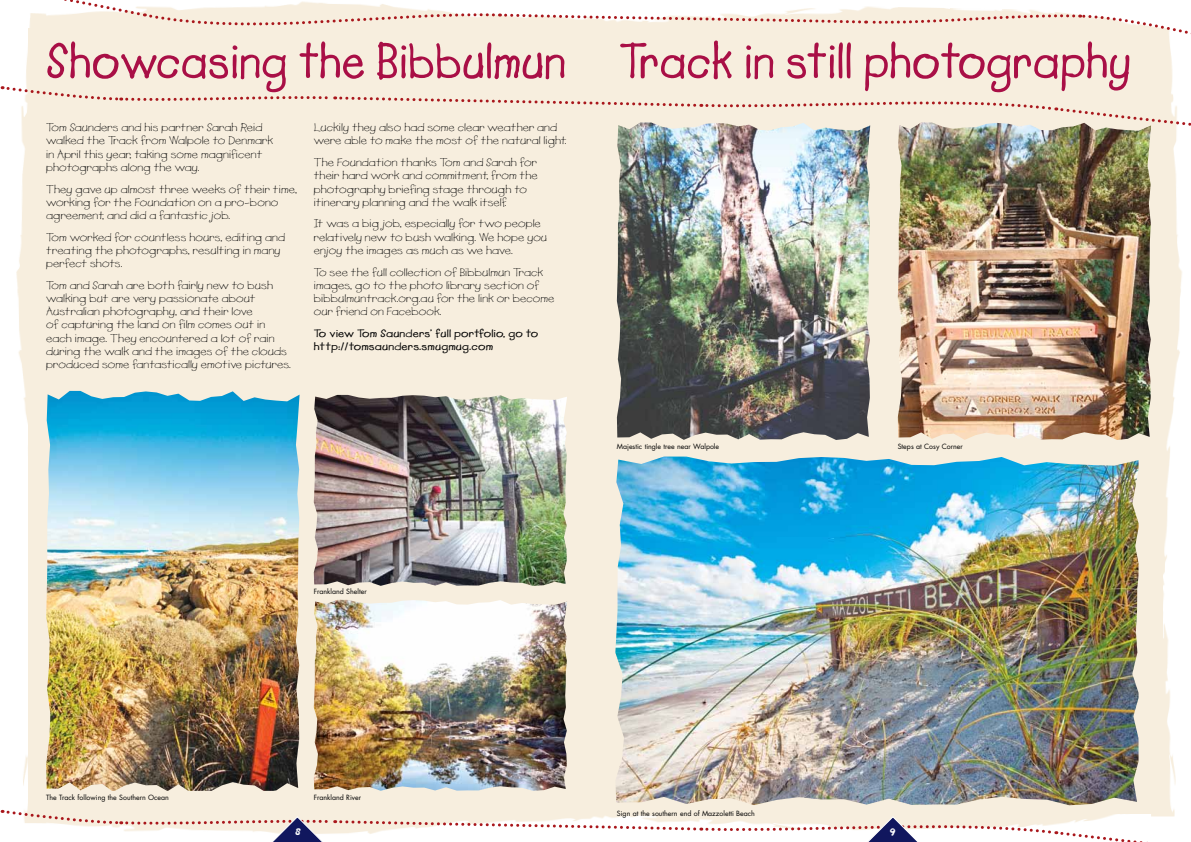
<style>
.page{position:relative;width:1191px;height:842px;background:#fff}
.page>*{position:absolute;margin:0;border:0;box-sizing:border-box;transform-origin:0 0}
.t1{font:700 50px "Lemonade ICG";color:#a90f46}
.t2{font:11px/13.2px "Lemonade ICG";letter-spacing:.01em;color:#000;scale:1.2 1}
.t3{font:700 11px/13.2px "Lemonade ICG";letter-spacing:.01em;color:#000;scale:1.2 1}
.t4{font:9px "Sand";color:#fff}
.t5{font:7px "Futura Std";color:#000}
</style>
<div class="page">
<div style="left:28px;top:28px;width:1134px;height:786px;background:#f7eede"></div>
<img style="left:16px;top:52px;width:12px;height:757px">
<img style="left:1162px;top:37px;width:20px;height:772px">
<img style="left:46px;top:391px;width:253px;height:400px">
<img style="left:615px;top:457px;width:523px;height:348px">
<img style="left:617px;top:128px;width:253px;height:312px">
<img style="left:897px;top:128px;width:254px;height:312px">
<img style="left:314px;top:395px;width:253px;height:191px">
<img style="left:314px;top:600px;width:253px;height:191px">
<svg style="left:2px;top:809px;width:1173px;height:33px"></svg>
<svg style="left:2px;top:85px;width:1189px;height:43px"></svg>
<svg style="left:29px;top:0;width:1162px;height:37px"></svg>
<h1 class="t1" style="left:46px;top:31px;width:1086px">Showcasing the Bibbulmun Track in still photography</h1>
<p class="t2" style="left:46px;top:121px;width:191px">Tom Saunders and his partner Sarah Reid walked the Track from Walpole to Denmark in April this year, taking some magnificent photographs along the way.</p>
<p class="t2" style="left:46px;top:182px;width:210px">They gave up almost three weeks of their time, working for the Foundation on a pro-bono agreement, and did a fantastic job.</p>
<p class="t2" style="left:46px;top:230px;width:200px">Tom worked for countless hours, editing and treating the photographs, resulting in many perfect shots.</p>
<p class="t2" style="left:46px;top:279px;width:205px">Tom and Sarah are both fairly new to bush walking but are very passionate about Australian photography, and their love<br>of capturing the land on film comes out in each image. They encountered a lot of rain during the walk and the images of the clouds produced some fantastically emotive pictures.</p>
<p class="t2" style="left:314px;top:121px;width:212px">Luckily they also had some clear weather and were able to make the most of the natural light.</p>
<p class="t2" style="left:314px;top:156px;width:188px">The Foundation thanks Tom and Sarah for their hard work and commitment, from the photography briefing stage through to itinerary planning and the walk itself.</p>
<p class="t2" style="left:314px;top:217px;width:196px">It was a big job, especially for two people relatively new to bush walking. We hope you enjoy the images as much as we have.</p>
<p class="t2" style="left:314px;top:265px;width:202px">To see the full collection of Bibbulmun Track images, go to the photo library section of bibbulmuntrack.org.au for the link or become our friend on Facebook.</p>
<p class="t3" style="left:314px;top:327px;width:189px">To view Tom Saunders’ full portfolio, go to http://tomsaunders.smugmug.com</p>
<p class="t5" style="left:46px;top:793px;width:124px">The Track following the Southern Ocean</p>
<p class="t5" style="left:314px;top:587px;width:54px">Frankland Shelter</p>
<p class="t5" style="left:314px;top:793px;width:49px">Frankland River</p>
<p class="t5" style="left:617px;top:442px;width:104px">Majestic tingle tree near Walpole</p>
<p class="t5" style="left:897px;top:442px;width:67px">Steps at Cosy Corner</p>
<p class="t5" style="left:617px;top:808px;width:140px">Sign at the southern end of Mazzoletti Beach</p>
<p class="t4" style="left:295px;top:826px;width:8px">8</p>
<p class="t4" style="left:890px;top:826px;width:8px">9</p>
</div>
